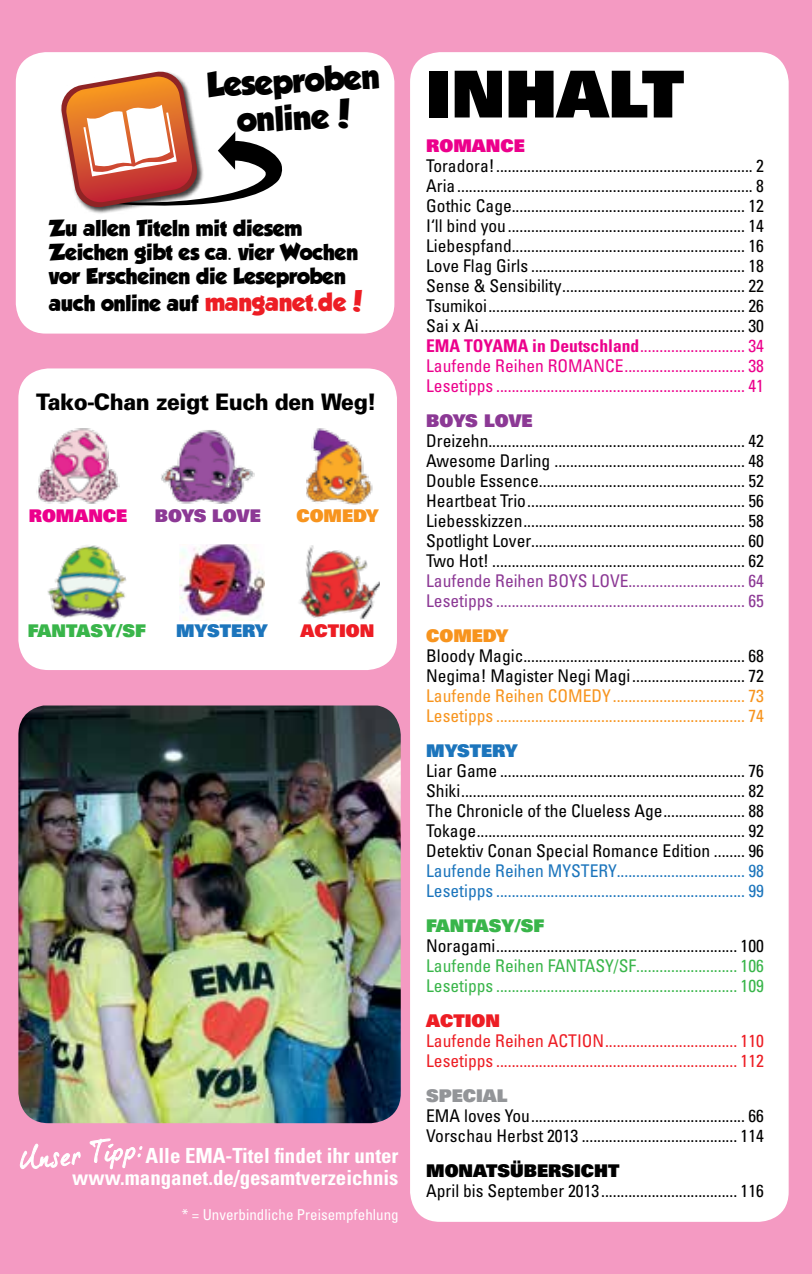
<style>
.page{position:relative;width:812px;height:1274px;background:#fff}
.page>*{position:absolute;margin:0;border:0;box-sizing:border-box;transform-origin:0 0}
.t1{font:900 64.75px "Univers";color:#000}
.t2{font:30.75px/36.8px "GROBOLD";color:#000;text-align:center}
.t3{font:900 22.75px "Univers";letter-spacing:-.02em;color:#000;scale:.92 1}
.t4{font:700 condensed 20.75px/22.5px "Univers";color:#fff;text-align:right}
.t5{font:20px/24px "GROBOLD";color:#000}
.t6{font:condensed 17.5px/20px "Univers";color:#000;text-align:justify}
.t7{font:condensed 17.5px/20px "Univers";color:#ec008c;text-align:justify}
.t8{font:condensed 17.5px/20px "Univers";color:#f7941e;text-align:right}
.t9{font:condensed 17.5px/20px "Univers";color:#1c75bc;text-align:right}
.t10{font:condensed 17.5px/20px "Univers";color:#ed1d24;text-align:right}
.t11{font:condensed 17.5px/20px "Univers";color:#8c3995}
.t12{font:condensed 17.5px/20px "Univers";color:#39b54a;text-align:right}
.t13{font:900 17.5px "Univers";color:#39b54a}
.t14{font:900 17.5px "Univers";color:#8c3995}
.t15{font:900 17.5px "Univers";color:#000}
.t16{font:900 17.5px "Univers";color:#ec008c}
.t17{font:900 17.5px "Univers";color:#1c75bc}
.t18{font:900 17.5px "Univers";color:#f7941e}
.t19{font:900 17.5px "Univers";color:#ed1d24}
.t20{font:700 condensed 17.5px "Univers";color:#ec008c}
.t21{font:900 17.5px "Univers";color:#939598}
.t22{font:condensed 15px "Univers LT";color:#fff}
.s1{font-size:22.5px;color:#ed1d24}
.s2{font-weight:700}
</style>
<div class="page">
<div style="left:0;top:0;width:811px;height:1274px;background:#f49ac2"></div>
<div style="left:410px;top:52px;width:378px;height:1169px;background:#fff;border-radius:30px"></div>
<div style="left:16px;top:52px;width:378px;height:281px;background:#fff;border-radius:30px"></div>
<svg style="left:61px;top:71px;width:222px;height:143px"></svg>
<div style="left:18px;top:368px;width:379px;height:302px;background:#fff;border-radius:30px"></div>
<img style="left:36px;top:428px;width:84px;height:76px">
<img style="left:47px;top:545px;width:79px;height:75px">
<img style="left:161px;top:430px;width:94px;height:74px">
<img style="left:306px;top:428px;width:67px;height:76px">
<img style="left:180px;top:544px;width:84px;height:77px">
<img style="left:299px;top:545px;width:80px;height:75px">
<svg style="left:19px;top:1138px;width:124px;height:32px"></svg>
<img style="left:18px;top:705px;width:382px;height:418px">
<h2 class="t2" style="left:206px;top:67px;width:174px;rotate:-3deg">Leseproben online!</h2>
<p class="t5" style="left:49px;top:216px;width:310px">Zu allen Titeln mit diesem<br>Zeichen gibt es ca. vier Wochen vor Erscheinen die Leseproben</p>
<p class="t5" style="left:49px;top:291px;width:316px">auch online auf <span class="s1">manganet.de!</span></p>
<h3 class="t3" style="left:36px;top:388px;width:371px">Tako-Chan zeigt Euch den Weg!</h3>
<p class="t16" style="left:29px;top:504px;width:100px">ROMANCE</p>
<p class="t14" style="left:155px;top:504px;width:106px">BOYS LOVE</p>
<p class="t18" style="left:296px;top:504px;width:84px">COMEDY</p>
<p class="t13" style="left:28px;top:619px;width:119px">FANTASY/SF</p>
<p class="t17" style="left:176px;top:619px;width:57px">MYSTER</p>
<p class="t17" style="left:255px;top:619px;width:14px">Y</p>
<p class="t19" style="left:300px;top:619px;width:75px">ACTION</p>
<p class="t4" style="left:72px;top:1144px;width:327px">-Titel findet ihr unter www.manganet.de/gesamtverzeichnis</p>
<p class="t22" style="left:182px;top:1204px;width:218px">* = Unverbindliche Preisempfehlung</p>
<p class="t4" style="left:146px;top:1144px;width:54px">Alle EMA</p>
<h1 class="t1" style="left:426px;top:52px;width:259px">INHALT</h1>
<p class="t16" style="left:426px;top:134px;width:100px">ROMANCE</p>
<p class="t6" style="left:426px;top:155px;width:339px">Toradora!.................................................................. 2<br>Aria............................................................................ 8<br>Gothic Cage............................................................ 12<br>I‘ll bind you............................................................. 14<br>Liebespfand............................................................ 16<br>Love Flag Girls ....................................................... 18<br>Sense &amp; Sensibility............................................... 22<br>Tsumikoi.................................................................. 26<br>Sai x Ai.................................................................... 30</p>
<p class="t20" style="left:426px;top:335px;width:12px">EMA</p>
<p class="t20" style="left:464px;top:335px;width:42px">TO YAMA</p>
<p class="t7" style="left:426px;top:335px;width:339px;text-indent:106px"><span class="s2">in Deutschland</span>........................... 34<br>Laufende Reihen ROMANCE............................... 38<br>Lesetipps ................................................................ 41</p>
<p class="t14" style="left:426px;top:409px;width:107px">BOYS LOVE</p>
<p class="t6" style="left:426px;top:430px;width:339px">Dreizehn.................................................................. 42<br>Awesome Darling ................................................. 48<br>Double Essence..................................................... 52<br>Heartbeat Trio........................................................ 56<br>Liebesskizzen......................................................... 58<br>Spotlight Lover....................................................... 60<br>Two Hot! ................................................................. 62</p>
<p class="t11" style="left:426px;top:571px;width:339px">Laufende Reihen Boys Love.............................. 64<br>Lesetipps ................................................................ 65</p>
<p class="t18" style="left:426px;top:624px;width:84px">COMEDY</p>
<p class="t6" style="left:426px;top:646px;width:339px">Bloody Magic......................................................... 68<br>Negima! Magister Negi Magi............................. 72</p>
<p class="t8" style="left:426px;top:686px;width:143px">Laufende Reihen Comed</p>
<p class="t8" style="left:426px;top:686px;width:339px">y.................................. 73<br>Lesetipps ................................................................ 74</p>
<p class="t17" style="left:426px;top:739px;width:57px">MYSTER</p>
<p class="t17" style="left:504px;top:739px;width:14px">Y</p>
<p class="t6" style="left:426px;top:761px;width:339px">Liar Game ............................................................... 76<br>Shiki......................................................................... 82<br>The Chronicle of the Clueless Age..................... 88<br>Tokage..................................................................... 92<br>Detektiv Conan Special Romance Edition ........ 96</p>
<p class="t9" style="left:426px;top:861px;width:155px">Laufende Reihen Myster</p>
<p class="t9" style="left:426px;top:861px;width:339px">y................................. 98<br>Lesetipps ................................................................ 99</p>
<p class="t13" style="left:426px;top:914px;width:119px">FANTASY/SF</p>
<p class="t6" style="left:426px;top:936px;width:339px">Noragami.............................................................. 100</p>
<p class="t12" style="left:426px;top:956px;width:140px">Laufende Reihen Fantas</p>
<p class="t12" style="left:426px;top:956px;width:339px">y/SF.......................... 106<br>Lesetipps .............................................................. 109</p>
<p class="t19" style="left:426px;top:1009px;width:75px">ACTION</p>
<p class="t10" style="left:426px;top:1031px;width:142px">Laufende Reihen Action</p>
<p class="t10" style="left:426px;top:1031px;width:339px">.................................. 110<br>Lesetipps .............................................................. 112</p>
<p class="t21" style="left:426px;top:1084px;width:83px">SPECIAL</p>
<p class="t6" style="left:426px;top:1106px;width:339px">EMA loves You....................................................... 66<br>Vorschau Herbst 2013 ........................................ 114</p>
<p class="t15" style="left:426px;top:1159px;width:195px">MONATSÜBERSICHT</p>
<p class="t6" style="left:426px;top:1181px;width:339px">April bis September 2013................................... 116</p>
</div>
